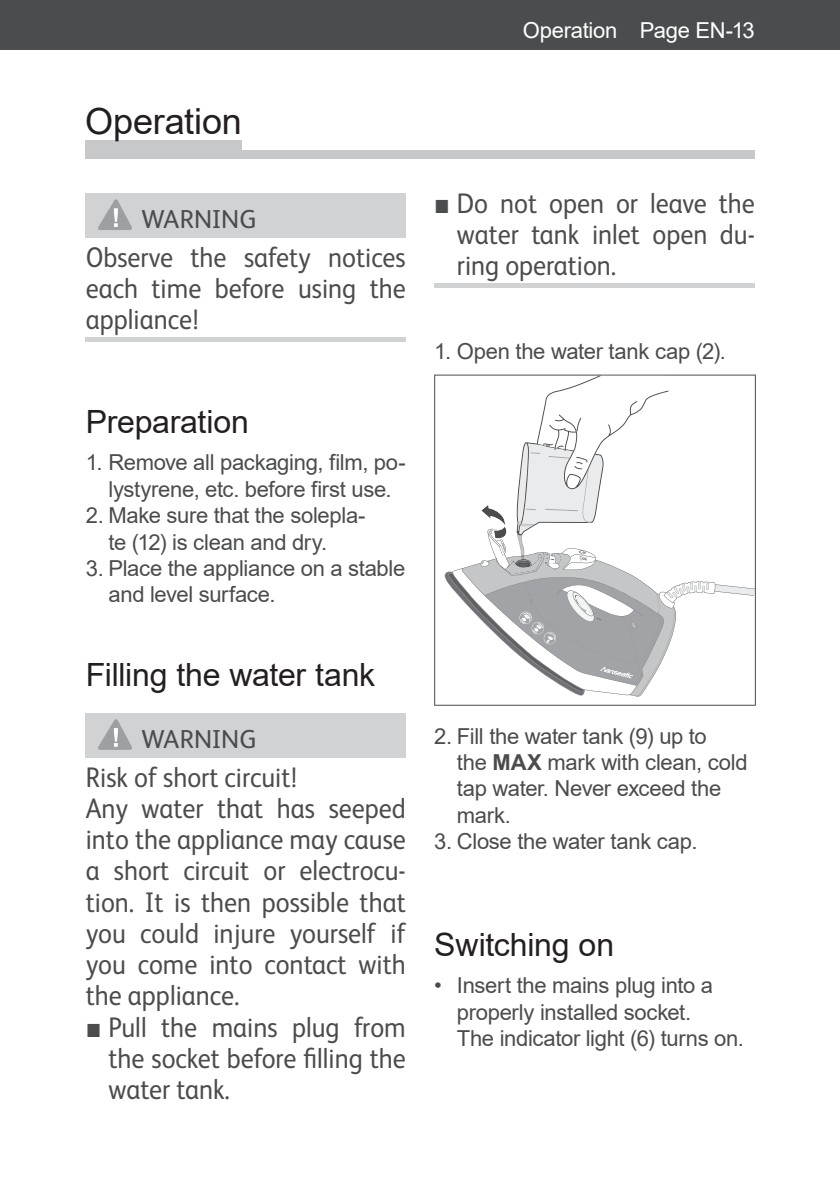
<style>
.page{position:relative;width:840px;height:1191px;background:#fff}
.page>*{position:absolute;margin:0;border:0;box-sizing:border-box;transform-origin:0 0}
.t1{font:36px "Arial";letter-spacing:-.005em;color:#231f20}
.t2{font:32px "Arial";letter-spacing:-.01em;color:#231f20}
.t3{font:28.4px/31.2px "FS Albert";color:#4b4c4d;text-align:justify;scale:.92 1}
.t4{font:26px "FS Albert";letter-spacing:-.005em;color:#4b4c4d}
.t5{font:22px/26.4px "Arial";letter-spacing:-.015em;color:#4b4c4d}
.t6{font:22px "Arial";letter-spacing:-.015em;color:#fff}
.s1{font-family:"Arial"}
.s2{font-weight:700}
</style>
<div class="page">
<div style="left:0;top:0;width:839px;height:50px;background:#4b4c4d"></div>
<div style="left:85px;top:141px;width:157px;height:16px;background:#c7c8ca"></div>
<div style="left:85px;top:151px;width:669px;height:8px;background:#c7c8ca"></div>
<div style="left:86px;top:193px;width:319px;height:44px;background:#d1d2d4"></div>
<hr style="left:86px;top:337px;width:319px;height:4px;background:#d1d2d4">
<div style="left:86px;top:713px;width:319px;height:44px;background:#d1d2d4"></div>
<svg style="left:98px;top:199px;width:34px;height:31px"></svg>
<svg style="left:98px;top:719px;width:34px;height:31px"></svg>
<hr style="left:434px;top:283px;width:320px;height:4px;background:#d1d2d4">
<svg style="left:434px;top:374px;width:321px;height:331px"></svg>
<svg style="left:444px;top:375px;width:311px;height:321px"></svg>
<h1 class="t1" style="left:85px;top:101px;width:158px">Operation</h1>
<p class="t4" style="left:141px;top:210px;width:117px">WARNING</p>
<p class="t3" style="left:86px;top:244px;width:349px">Observe the safety notices each time before using the appliance!</p>
<h2 class="t2" style="left:86px;top:404px;width:164px">Preparation</h2>
<p class="t5" style="left:86px;top:449px;width:321px;text-align:center">1. Remove all packaging, film, po&shy;lystyrene, etc. before first use.</p>
<p class="t5" style="left:108px;top:502px;width:258px;text-indent:-23px">2. Make sure that the solepla&shy;te (12) is clean and dry.</p>
<p class="t5" style="left:108px;top:555px;width:298px;text-indent:-23px">3. Place the appliance on a stable and level surface.</p>
<h2 class="t2" style="left:86px;top:657px;width:291px">Filling the water tank</h2>
<p class="t4" style="left:141px;top:729px;width:117px">WARNING</p>
<p class="t3" style="left:86px;top:764px;width:349px;text-align:left">Risk of short circuit!<br>Any water that has seeped into the appliance may cause a short circuit or electrocu&shy;tion. It is then possible that you could injure yourself if you come into contact with the appliance.</p>
<p class="t3" style="left:108px;top:1013px;width:324px;text-indent:-23px"><span class="s1">■</span> Pull the mains plug from the socket before filling the water tank.</p>
<p class="t6" style="left:522px;top:18px;width:233px">Operation Page EN-13</p>
<p class="t3" style="left:456px;top:190px;width:325px;text-indent:-23px"><span class="s1">■</span> Do not open or leave the water tank inlet open du&shy;ring operation.</p>
<p class="t5" style="left:434px;top:338px;width:293px">1. Open the water tank cap (2).</p>
<p class="t5" style="left:456px;top:722px;width:292px;text-indent:-23px">2. Fill the water tank (9) up to<br>the <span class="s2">MAX</span> mark with clean, cold tap water. Never exceed the mark.</p>
<p class="t5" style="left:434px;top:828px;width:265px">3. Close the water tank cap.</p>
<h2 class="t2" style="left:434px;top:926px;width:181px">Switching on</h2>
<p class="t5" style="left:456px;top:972px;width:288px;text-indent:-23px">• Insert the mains plug into a properly installed socket.<br>The indicator light (6) turns on.</p>
</div>
